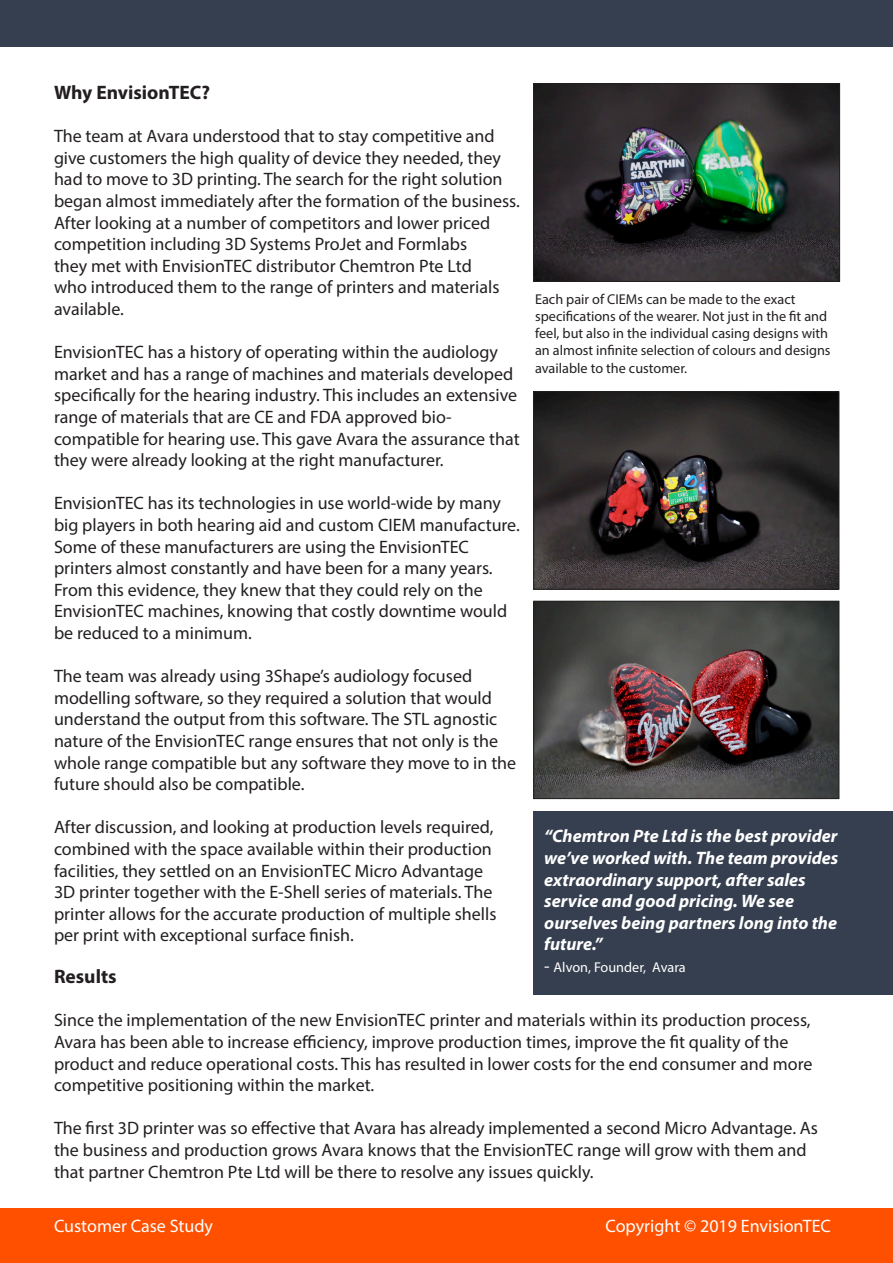
<style>
.page{position:relative;width:893px;height:1263px;background:#fff}
.page>*{position:absolute;margin:0;border:0;box-sizing:border-box;transform-origin:0 0}
.t1{font:700 19.5px "Myriad Pro";color:#231f20}
.t2{font:18px/21.6px "Myriad Pro";color:#231f20}
.t3{font:italic 700 18px/21.6px "Myriad Pro";color:#fff}
.t4{font:18px "Myriad Pro";color:#fff}
.t5{font:14.25px/17.1px "Myriad Pro";color:#231f20}
.t6{font:14.25px "Myriad Pro";color:#fff}
.s1{font-size:18px}
</style>
<div class="page">
<img style="left:535px;top:603px;width:302px;height:194px">
<div style="left:533px;top:601px;width:306px;height:198px;border:1px solid #231f20"></div>
<img style="left:535px;top:393px;width:302px;height:194px">
<div style="left:533px;top:391px;width:306px;height:198px;border:1px solid #231f20"></div>
<img style="left:535px;top:85px;width:303px;height:195px">
<div style="left:533px;top:83px;width:307px;height:199px;border:1px solid #231f20"></div>
<div style="left:0;top:1208px;width:893px;height:55px;background:#ff5000"></div>
<div style="left:0;top:0;width:893px;height:46px;background:#363f4f"></div>
<div style="left:534px;top:811px;width:359px;height:183px;background:#363f4f"></div>
<p class="t1" style="left:54px;top:80px;width:158px">Why EnvisionTEC?</p>
<p class="t2" style="left:54px;top:125px;width:467px">The team at Avara understood that to stay competitive and give customers the high quality of device they needed, they had to move to 3D printing. The search for the right solution began almost immediately after the formation of the business.<br>After looking at a number of competitors and lower priced competition including 3D Systems ProJet and Formlabs<br>they met with EnvisionTEC distributor Chemtron Pte Ltd<br>who introduced them to the range of printers and materials available.</p>
<p class="t2" style="left:54px;top:341px;width:467px">EnvisionTEC has a history of operating within the audiology market and has a range of machines and materials developed specifically for the hearing industry. This includes an extensive range of materials that are CE and FDA approved bio&shy;compatible for hearing use. This gave Avara the assurance that they were already looking at the right manufacturer.</p>
<p class="t2" style="left:54px;top:492px;width:467px">EnvisionTEC has its technologies in use world-wide by many big players in both hearing aid and custom CIEM manufacture.</p>
<p class="t2" style="left:54px;top:535px;width:455px">Some of these manufacturers are using the EnvisionTEC printers almost constantly and have been for a many years.<br>From this evidence, they knew that they could rely on the EnvisionTEC machines, knowing that costly downtime would be reduced to a minimum.</p>
<p class="t2" style="left:54px;top:665px;width:464px">The team was already using 3Shape’s audiology focused modelling software, so they required a solution that would understand the output from this software. The STL agnostic nature of the EnvisionTEC range ensures that not only is the whole range compatible but any software they move to in the future should also be compatible.</p>
<p class="t2" style="left:54px;top:816px;width:444px">After discussion, and looking at production levels required, combined with the space available within their production facilities, they settled on an EnvisionTEC Micro Advantage 3D printer together with the E-Shell series of materials. The printer allows for the accurate production of multiple shells per print with exceptional surface finish.</p>
<p class="t1" style="left:54px;top:964px;width:64px">Results</p>
<p class="t2" style="left:54px;top:1009px;width:760px">Since the implementation of the new EnvisionTEC printer and materials within its production process, Avara has been able to increase efficiency, improve production times, improve the fit quality of the product and reduce operational costs. This has resulted in lower costs for the end consumer and more competitive positioning within the market.</p>
<p class="t2" style="left:54px;top:1117px;width:765px">The first 3D printer was so effective that Avara has already implemented a second Micro Advantage. As the business and production grows Avara knows that the EnvisionTEC range will grow with them and that partner Chemtron Pte Ltd will be there to resolve any issues quickly.</p>
<p class="t5" style="left:535px;top:291px;width:297px">Each pair of CIEMs can be made to the exact specifications of the wearer. Not just in the fit and feel, but also in the individual casing designs with an almost infinite selection of colours and designs available to the customer.</p>
<p class="t3" style="left:544px;top:825px;width:296px">“Chemtron Pte Ltd is the best provider we’ve worked with. The team provides extraordinary support, after sales service and good pricing. We see ourselves being partners long into the future.”</p>
<p class="t6" style="left:544px;top:958px;width:143px"><span class="s1">-</span> Alvon, Founder, Avara</p>
<p class="t4" style="left:54px;top:1215px;width:161px">Customer Case Study</p>
<p class="t4" style="left:605px;top:1215px;width:227px">Copyright © 2019 EnvisionTEC</p>
</div>
